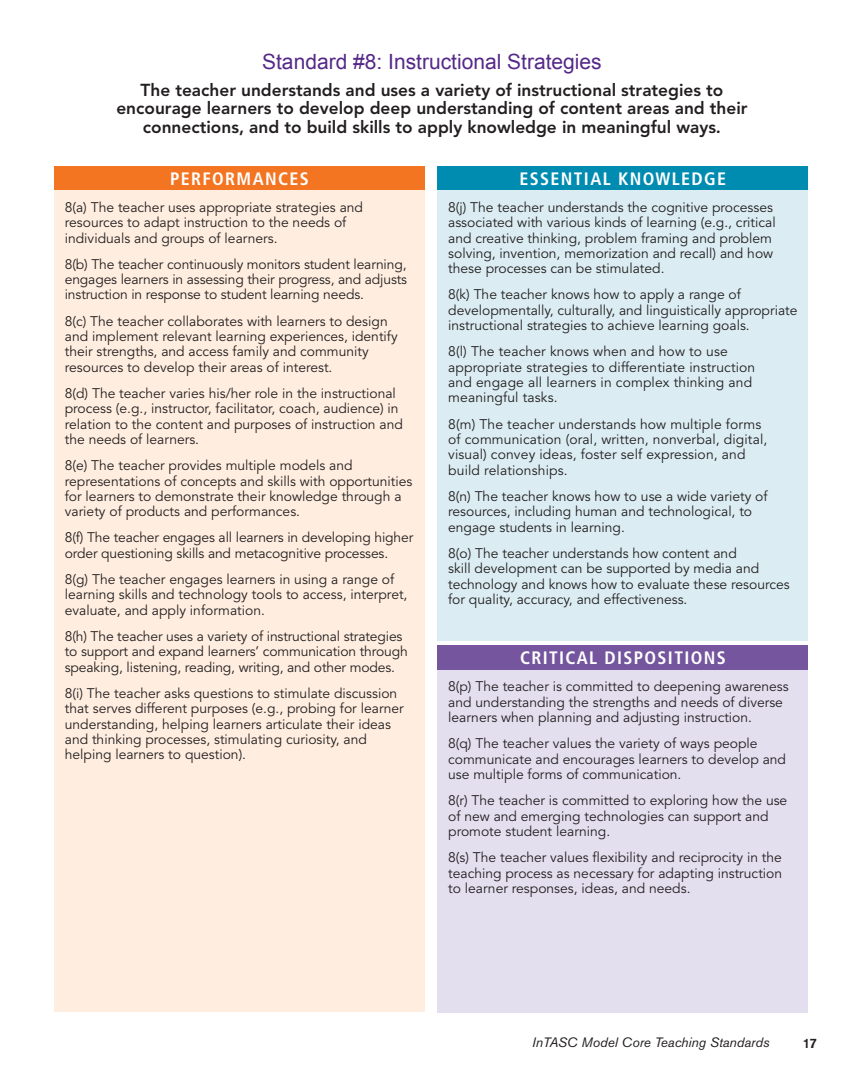
<style>
.page{position:relative;width:864px;height:1080px;background:#fff}
.page>*{position:absolute;margin:0;border:0;box-sizing:border-box;transform-origin:0 0}
.t1{font:21px "Arial";color:#552988}
.t2{font:700 condensed 18px "Frutiger";letter-spacing:.075em;color:#fff}
.t3{font:800 17.25px/18.8px "Avenir";color:#231f20;text-align:center}
.t4{font:13.8px/15.3px "Avenir";color:#231f20}
.t5{font:italic 13.5px "Akzidenz Grotesk BE";color:#231f20}
.t6{font:500 13.5px "Akzidenz Grotesk BE";color:#231f20}
</style>
<div class="page">
<div style="left:54px;top:166px;width:371px;height:24px;background:#f37421"></div>
<div style="left:54px;top:190px;width:371px;height:822px;background:#ffeee0"></div>
<div style="left:437px;top:645px;width:371px;height:25px;background:#74559e"></div>
<div style="left:437px;top:670px;width:371px;height:343px;background:#e4dfef"></div>
<div style="left:437px;top:166px;width:371px;height:24px;background:#008bb1"></div>
<div style="left:437px;top:190px;width:371px;height:451px;background:#dbedf3"></div>
<h1 class="t1" style="left:262px;top:48px;width:341px">Standard #8: Instructional Strategies</h1>
<p class="t3" style="left:116px;top:80px;width:633px">The teacher understands and uses a variety of instructional strategies to encourage learners to develop deep understanding of content areas and their connections, and to build skills to apply knowledge in meaningful ways.</p>
<h2 class="t2" style="left:170px;top:168px;width:140px">PERFORMANCES</h2>
<p class="t4" style="left:65px;top:200px;width:300px">8(a) The teacher uses appropriate strategies and resources to adapt instruction to the needs of individuals and groups of learners.</p>
<p class="t4" style="left:65px;top:257px;width:344px;text-align:justify">8(b) The teacher continuously monitors student learning, engages learners in assessing their progress, and adjusts instruction in response to student learning needs.</p>
<p class="t4" style="left:65px;top:314px;width:334px">8(c) The teacher collaborates with learners to design and implement relevant learning experiences, identify their strengths, and access family and community resources to develop their areas of interest.</p>
<p class="t4" style="left:65px;top:386px;width:340px">8(d) The teacher varies his/her role in the instructional process (e.g., instructor, facilitator, coach, audience) in relation to the content and purposes of instruction and the needs of learners.</p>
<p class="t4" style="left:65px;top:458px;width:349px">8(e) The teacher provides multiple models and representations of concepts and skills with opportunities for learners to demonstrate their knowledge through a variety of products and performances.</p>
<p class="t4" style="left:65px;top:530px;width:350px">8(f) The teacher engages all learners in developing higher order questioning skills and metacognitive processes.</p>
<p class="t4" style="left:65px;top:572px;width:344px">8(g) The teacher engages learners in using a range of learning skills and technology tools to access, interpret, evaluate, and apply information.</p>
<p class="t4" style="left:65px;top:629px;width:345px">8(h) The teacher uses a variety of instructional strategies to support and expand learners’ communication through speaking, listening, reading, writing, and other modes.</p>
<p class="t4" style="left:65px;top:686px;width:341px">8(i) The teacher asks questions to stimulate discussion that serves different purposes (e.g., probing for learner understanding, helping learners articulate their ideas and thinking processes, stimulating curiosity, and helping learners to question).</p>
<h2 class="t2" style="left:520px;top:168px;width:208px">ESSENTIAL KNOWLEDGE</h2>
<p class="t4" style="left:448px;top:200px;width:329px">8(j) The teacher understands the cognitive processes associated with various kinds of learning (e.g., critical and creative thinking, problem framing and problem solving, invention, memorization and recall) and how these processes can be stimulated.</p>
<p class="t4" style="left:448px;top:287px;width:351px">8(k) The teacher knows how to apply a range of developmentally, culturally, and linguistically appropriate instructional strategies to achieve learning goals.</p>
<p class="t4" style="left:448px;top:344px;width:309px">8(l) The teacher knows when and how to use appropriate strategies to differentiate instruction and engage all learners in complex thinking and meaningful tasks.</p>
<p class="t4" style="left:448px;top:417px;width:321px">8(m) The teacher understands how multiple forms of communication (oral, written, nonverbal, digital, visual) convey ideas, foster self expression, and build relationships.</p>
<p class="t4" style="left:448px;top:489px;width:321px">8(n) The teacher knows how to use a wide variety of resources, including human and technological, to engage students in learning.</p>
<p class="t4" style="left:448px;top:546px;width:343px">8(o) The teacher understands how content and<br>skill development can be supported by media and technology and knows how to evaluate these resources for quality, accuracy, and effectiveness.</p>
<h2 class="t2" style="left:520px;top:648px;width:207px">CRITICAL DISPOSITIONS</h2>
<p class="t4" style="left:448px;top:679px;width:342px">8(p) The teacher is committed to deepening awareness and understanding the strengths and needs of diverse learners when planning and adjusting instruction.</p>
<p class="t4" style="left:448px;top:736px;width:339px">8(q) The teacher values the variety of ways people communicate and encourages learners to develop and use multiple forms of communication.</p>
<p class="t4" style="left:448px;top:793px;width:341px">8(r) The teacher is committed to exploring how the use of new and emerging technologies can support and promote student learning.</p>
<p class="t4" style="left:448px;top:850px;width:336px;text-align:justify">8(s) The teacher values flexibility and reciprocity in the teaching process as necessary for adapting instruction to learner responses, ideas, and needs.</p>
<p class="t5" style="left:532px;top:1035px;width:239px">InTASC Model Core Teaching Standards</p>
<p class="t6" style="left:803px;top:1035px;width:16px">17</p>
</div>
